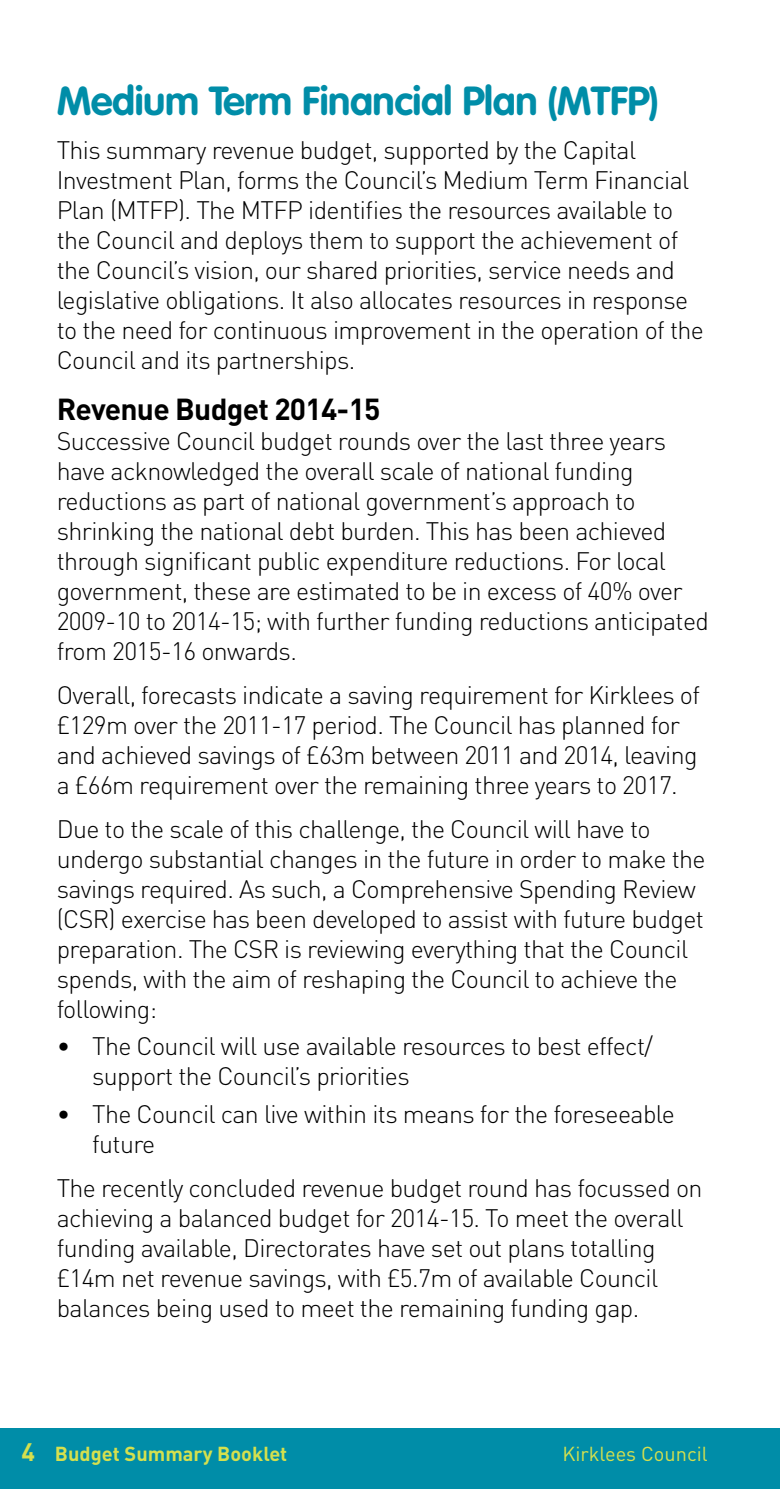
<style>
.page{position:relative;width:780px;height:1489px;background:#fff}
.page>*{position:absolute;margin:0;border:0;box-sizing:border-box;transform-origin:0 0}
.t1{font:700 40px "VAG Rounded LT";letter-spacing:-.01em;color:#008da8}
.t2{font:700 30px "DIN";letter-spacing:-.025em;color:#000}
.t3{font:300 25px/30px "DIN";letter-spacing:-.025em;color:#000}
.t4{font:700 20px "DIN";color:#d5e04e}
.t5{font:20px "DIN";color:#d5e04e}
.s1{font-size:25px}
</style>
<div class="page">
<div style="left:0;top:1427px;width:780px;height:61px;background:#008da8"></div>
<h1 class="t1" style="left:57px;top:78px;width:603px">Medium Term Financial Plan (MTFP)</h1>
<p class="t3" style="left:57px;top:134px;width:648px">This summary revenue budget, supported by the Capital Investment Plan, forms the Council’s Medium Term Financial Plan (MTFP). The MTFP identifies the resources available to the Council and deploys them to support the achievement of the Council’s vision, our shared priorities, service needs and legislative obligations. It also allocates resources in response to the need for continuous improvement in the operation of the Council and its partnerships.</p>
<p class="t2" style="left:57px;top:389px;width:325px">Revenue Budget 2014-15</p>
<p class="t3" style="left:57px;top:425px;width:653px">Successive Council budget rounds over the last three years have acknowledged the overall scale of national funding reductions as part of national government’s approach to shrinking the national debt burden. This has been achieved through significant public expenditure reductions. For local government, these are estimated to be in excess of 40% over 2009-10 to 2014-15; with further funding reductions anticipated from 2015-16 onwards.</p>
<p class="t3" style="left:57px;top:679px;width:644px">Overall, forecasts indicate a saving requirement for Kirklees of £129m over the 2011-17 period. The Council has planned for and achieved savings of £63m between 2011 and 2014, leaving a £66m requirement over the remaining three years to 2017.</p>
<p class="t3" style="left:57px;top:813px;width:650px">Due to the scale of this challenge, the Council will have to undergo substantial changes in the future in order to make the savings required. As such, a Comprehensive Spending Review (CSR) exercise has been developed to assist with future budget preparation. The CSR is reviewing everything that the Council spends, with the aim of reshaping the Council to achieve the following:</p>
<p class="t3" style="left:92px;top:1030px;width:562px;text-indent:-35px">• The Council will use available resources to best effect/ support the Council’s priorities</p>
<p class="t3" style="left:92px;top:1097px;width:584px;text-indent:-35px">• The Council can live within its means for the foreseeable future</p>
<p class="t3" style="left:57px;top:1171px;width:647px">The recently concluded revenue budget round has focussed on achieving a balanced budget for 2014-15. To meet the overall funding available, Directorates have set out plans totalling £14m net revenue savings, with £5.7m of available Council balances being used to meet the remaining funding gap.</p>
<p class="t4" style="left:22px;top:1440px;width:267px"><span class="s1">4</span> Budget Summary Booklet</p>
<p class="t5" style="left:562px;top:1442px;width:147px">Kirklees Council</p>
</div>
